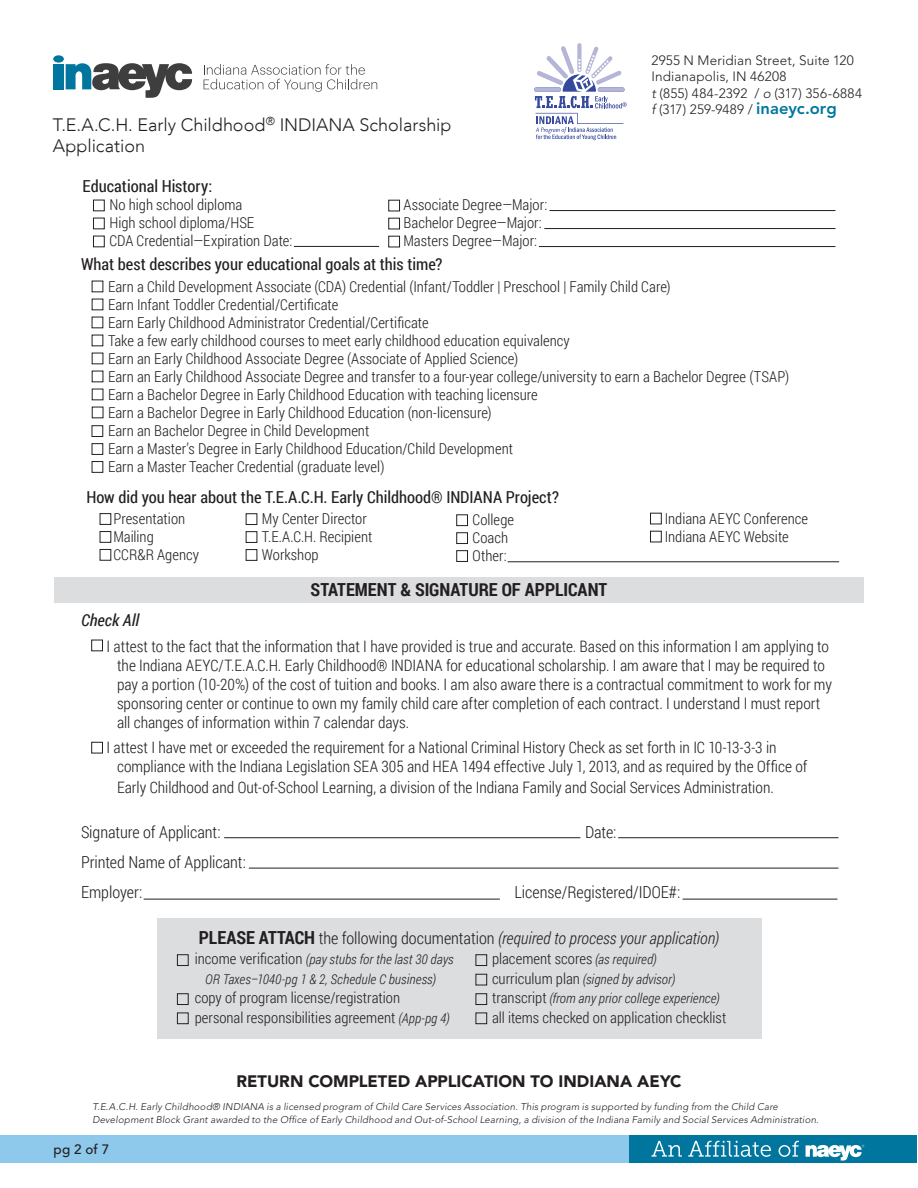
<style>
.page{position:relative;width:918px;height:1188px;background:#fff}
.page>*{position:absolute;margin:0;border:0;box-sizing:border-box;transform-origin:0 0}
.t1{font:300 18px "Avenir LT";color:#231f20}
.t2{font:700 18px "Roboto Condensed";color:#231f20}
.t3{font:16.5px "Roboto Condensed";color:#231f20}
.t4{font:300 16.5px/30px "Roboto Condensed";letter-spacing:-.005em;color:#231f20}
.t5{font:italic 300 16.5px "Roboto Condensed";color:#231f20}
.t6{font:900 16.5px "Avenir LT Std";color:#231f20}
.t7{font:italic 16.5px "Roboto Condensed";letter-spacing:.005em;color:#231f20}
.t8{font:300 15.75px/18.9px "Roboto Condensed";color:#231f20}
.t9{font:300 15px/18px "Roboto Condensed";color:#231f20}
.t10{font:italic 300 13.5px/19.5px "Roboto Condensed";letter-spacing:.005em;color:#231f20;text-align:center}
.t11{font:300 13.5px/16.5px "Avenir LT Std";letter-spacing:.015em;color:#231f20}
.t12{font:500 13.5px "Avenir LT Std";color:#231f20}
.t13{font:italic 300 9.75px/13.5px "Avenir LT Std";letter-spacing:.02em;color:#231f20}
.s1{font-style:italic}
.s2{font-weight:800;font-size:16.5px;color:#00769f}
.s3{font-weight:700;font-style:normal;font-size:18px}
.s4{font-style:normal}
.s5{font-style:normal;font-size:15px}
.s6{font-style:italic;font-size:13.5px}
</style>
<div class="page">
<div style="left:54px;top:64px;width:10px;height:25px;background:#00769f"></div>
<div style="left:53px;top:55px;width:11px;height:8px;background:#00769f;border-radius:50%"></div>
<svg style="left:66px;top:63px;width:126px;height:35px"></svg>
<svg style="left:204px;top:64px;width:173px;height:28px"></svg>
<div style="left:534px;top:87px;width:27px;height:5px;background:#a4a9d1;border-radius:2px"></div>
<div style="left:577px;top:43px;width:5px;height:29px;background:#b5b5d8;border-radius:2px"></div>
<svg style="left:535px;top:46px;width:92px;height:94px"></svg>
<div style="left:0;top:1135px;width:917px;height:28px;background:#00769f"></div>
<svg style="left:806px;top:1145px;width:58px;height:16px"></svg>
<svg style="left:652px;top:1141px;width:30px;height:16px"></svg>
<svg style="left:688px;top:1141px;width:83px;height:16px"></svg>
<svg style="left:779px;top:1141px;width:20px;height:16px"></svg>
<div style="left:0;top:1135px;width:628px;height:28px;background:#8ec8ea"></div>
<div style="left:157px;top:919px;width:604px;height:120px;background:#dcdddf"></div>
<div style="left:54px;top:577px;width:810px;height:26px;background:#dcdddf"></div>
<hr style="left:224px;top:837px;width:356px;height:1px;background:#231f20">
<hr style="left:618px;top:837px;width:220px;height:1px;background:#231f20">
<hr style="left:249px;top:868px;width:589px;height:1px;background:#231f20">
<hr style="left:144px;top:899px;width:356px;height:1px;background:#231f20">
<hr style="left:683px;top:899px;width:154px;height:1px;background:#231f20">
<hr style="left:549px;top:210px;width:286px;height:1px;background:#231f20">
<hr style="left:544px;top:228px;width:292px;height:1px;background:#231f20">
<hr style="left:539px;top:246px;width:297px;height:1px;background:#231f20">
<hr style="left:508px;top:562px;width:331px;height:1px;background:#231f20">
<hr style="left:294px;top:246px;width:85px;height:1px;background:#231f20">
<div style="left:92px;top:640px;width:11px;height:11px;border:1px solid #231f20"></div>
<div style="left:92px;top:742px;width:11px;height:11px;border:1px solid #231f20"></div>
<div style="left:177px;top:955px;width:11px;height:11px;border:1px solid #231f20"></div>
<div style="left:177px;top:994px;width:11px;height:11px;border:1px solid #231f20"></div>
<div style="left:93px;top:200px;width:11px;height:11px;border:1px solid #231f20"></div>
<div style="left:93px;top:218px;width:11px;height:11px;border:1px solid #231f20"></div>
<div style="left:93px;top:236px;width:11px;height:11px;border:1px solid #231f20"></div>
<div style="left:389px;top:200px;width:11px;height:11px;border:1px solid #231f20"></div>
<div style="left:389px;top:218px;width:11px;height:11px;border:1px solid #231f20"></div>
<div style="left:389px;top:236px;width:11px;height:11px;border:1px solid #231f20"></div>
<div style="left:177px;top:1013px;width:11px;height:11px;border:1px solid #231f20"></div>
<div style="left:476px;top:955px;width:11px;height:11px;border:1px solid #231f20"></div>
<div style="left:476px;top:974px;width:11px;height:11px;border:1px solid #231f20"></div>
<div style="left:476px;top:994px;width:11px;height:11px;border:1px solid #231f20"></div>
<div style="left:476px;top:1013px;width:11px;height:11px;border:1px solid #231f20"></div>
<div style="left:246px;top:514px;width:11px;height:11px;border:1px solid #231f20"></div>
<div style="left:246px;top:531px;width:11px;height:12px;border:1px solid #231f20"></div>
<div style="left:650px;top:513px;width:12px;height:11px;border:1px solid #231f20"></div>
<div style="left:650px;top:531px;width:12px;height:11px;border:1px solid #231f20"></div>
<div style="left:457px;top:550px;width:11px;height:12px;border:1px solid #231f20"></div>
<div style="left:100px;top:513px;width:11px;height:12px;border:1px solid #231f20"></div>
<div style="left:100px;top:531px;width:11px;height:12px;border:1px solid #231f20"></div>
<div style="left:457px;top:515px;width:11px;height:11px;border:1px solid #231f20"></div>
<div style="left:457px;top:533px;width:11px;height:11px;border:1px solid #231f20"></div>
<div style="left:246px;top:549px;width:11px;height:12px;border:1px solid #231f20"></div>
<div style="left:100px;top:549px;width:11px;height:11px;border:1px solid #231f20"></div>
<div style="left:92px;top:426px;width:11px;height:11px;border:1px solid #231f20"></div>
<div style="left:92px;top:443px;width:11px;height:12px;border:1px solid #231f20"></div>
<div style="left:92px;top:461px;width:11px;height:12px;border:1px solid #231f20"></div>
<p class="t1" style="left:53px;top:114px;width:400px">T.E.A.C.H. Early Childhood<sup>®</sup> INDIANA Scholarship</p>
<p class="t1" style="left:53px;top:136px;width:94px">Application</p>
<p class="t3" style="left:82px;top:175px;width:131px">Educational History:</p>
<p class="t9" style="left:110px;top:195px;width:184px">No high school diploma<br>High school diploma/HSE<br>CDA Credential—Expiration Date:</p>
<p class="t9" style="left:404px;top:196px;width:145px">Associate Degree—Major:<br>Bachelor Degree—Major:<br>Masters Degree—Major:</p>
<p class="t3" style="left:81px;top:253px;width:363px">What best describes your educational goals at this time?</p>
<p class="t11" style="left:652px;top:52px;width:212px">2955 N Meridian Street, Suite 120<br>Indianapolis, IN 46208<br><span class="s1">t</span> (855) 484-2392 / <span class="s1">o</span> (317) 356-6884 <span class="s1">f</span> (317) 259-9489 / <span class="s2">inaeyc.org</span></p>
<p class="t9" style="left:108px;top:277px;width:683px">Earn a Child Development Associate (CDA) Credential (Infant/Toddler | Preschool | Family Child Care)<br>Earn Infant Toddler Credential/Certificate<br>Earn Early Childhood Administrator Credential/Certificate<br>Take a few early childhood courses to meet early childhood education equivalency<br>Earn an Early Childhood Associate Degree (Associate of Applied Science)<br>Earn an Early Childhood Associate Degree and transfer to a four-year college/university to earn a Bachelor Degree (TSAP)<br>Earn a Bachelor Degree in Early Childhood Education with teaching licensure<br>Earn a Bachelor Degree in Early Childhood Education (non-licensure)<br>Earn an Bachelor Degree in Child Development<br>Earn a Master’s Degree in Early Childhood Education/Child Development<br>Earn a Master Teacher Credential (graduate level)</p>
<p class="t3" style="left:86px;top:486px;width:474px">How did you hear about the T.E.A.C.H. Early Childhood® INDIANA Project?</p>
<p class="t9" style="left:113px;top:510px;width:87px">Presentation<br>Mailing<br>CCR&amp;R Agency</p>
<p class="t9" style="left:262px;top:509px;width:112px">My Center Director<br>T.E.A.C.H. Recipient<br>Workshop</p>
<p class="t9" style="left:665px;top:509px;width:145px">Indiana AEYC Conference<br>Indiana AEYC Website</p>
<p class="t9" style="left:473px;top:511px;width:43px">College<br>Coach<br>Other:</p>
<p class="t2" style="left:311px;top:577px;width:298px">STATEMENT &amp; SIGNATURE OF APPLICANT</p>
<p class="t7" style="left:81px;top:609px;width:60px">Check All</p>
<p class="t8" style="left:117px;top:637px;width:717px;text-indent:-11px">I attest to the fact that the information that I have provided is true and accurate. Based on this information I am applying to the Indiana AEYC/T.E.A.C.H. Early Childhood® INDIANA for educational scholarship. I am aware that I may be required to pay a portion (10-20%) of the cost of tuition and books. I am also aware there is a contractual commitment to work for my sponsoring center or continue to own my family child care after completion of each contract. I understand I must report all changes of information within 7 calendar days.</p>
<p class="t8" style="left:117px;top:738px;width:692px;text-indent:-11px">I attest I have met or exceeded the requirement for a National Criminal History Check as set forth in IC 10-13-3-3 in compliance with the Indiana Legislation SEA 305 and HEA 1494 effective July 1, 2013, and as required by the Office of</p>
<p class="t8" style="left:117px;top:778px;width:658px">Early Childhood and Out-of-School Learning, a division of the Indiana Family and Social Services Administration.</p>
<p class="t4" style="left:81px;top:817px;width:141px">Signature of Applicant:</p>
<p class="t4" style="left:585px;top:817px;width:33px">Date:</p>
<p class="t4" style="left:81px;top:847px;width:166px">Printed Name of Applicant:<br>Employer:</p>
<p class="t4" style="left:515px;top:877px;width:167px">License/Registered/IDOE#:</p>
<p class="t5" style="left:199px;top:926px;width:522px"><span class="s3">PLEASE ATTACH</span> <span class="s4">the following documentation</span> (required to process your application)</p>
<p class="t10" style="left:195px;top:949px;width:260px"><span class="s5">income verification</span> (pay stubs for the last 30 days<br>OR Taxes–1040-pg 1 &amp; 2, Schedule C business)</p>
<p class="t9" style="left:195px;top:988px;width:257px;line-height:19.5px">copy of program license/registration personal responsibilities agreement <span class="s6">(App-pg 4)</span></p>
<p class="t9" style="left:492px;top:949px;width:166px">placement scores <span class="s6">(as required)</span></p>
<p class="t10" style="left:492px;top:969px;width:229px;text-align:left"><span class="s5">curriculum plan</span> (signed by advisor) <span class="s5">transcript</span> (from any prior college experience)</p>
<p class="t9" style="left:492px;top:1008px;width:236px">all items checked on application checklist</p>
<p class="t6" style="left:237px;top:1071px;width:446px">RETURN COMPLETED APPLICATION TO INDIANA AEYC</p>
<p class="t13" style="left:92px;top:1100px;width:728px">T.E.A.C.H. Early Childhood® INDIANA is a licensed program of Child Care Services Association. This program is supported by funding from the Child Care<br>Development Block Grant awarded to the Office of Early Childhood and Out-of-School Learning, a division of the Indiana Family and Social Services Administration.</p>
<p class="t12" style="left:54px;top:1142px;width:57px">pg 2 of 7</p>
</div>
